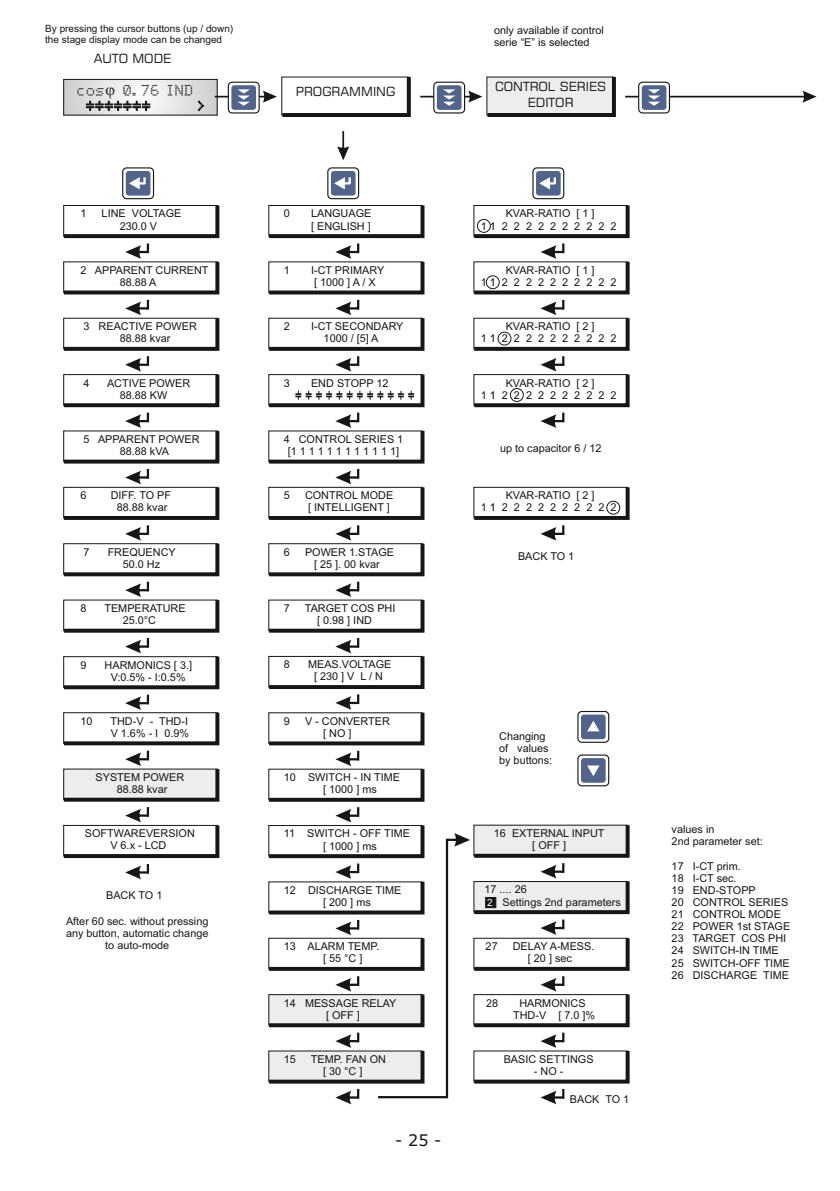
<style>
.page{position:relative;width:840px;height:1191px;background:#fff}
.page>*{position:absolute;margin:0;border:0;box-sizing:border-box;transform-origin:0 0}
.t1{font:16px "Verdana";color:#151616}
.t2{font:12.6px/15.6px "Square 721 BT";color:#151616;text-align:center}
.t3{font:12.6px "Dot Matrix";color:#151616}
.t4{font:10.8px/12.2px "Arial";color:#151616;text-align:center}
.t5{font:10px/11.2px "Arial";color:#151616}
.t6{font:10px "Arial";color:#fff}
.s1{color:#000}
</style>
<div class="page">
<svg style="left:65px;top:81px;width:150px;height:33px"></svg>
<div style="left:63px;top:79px;width:154px;height:37px;border:1px solid #151616"></div>
<svg style="left:198px;top:101px;width:6px;height:10px"></svg>
<svg style="left:637px;top:82px;width:32px;height:31px"></svg>
<svg style="left:63px;top:205px;width:157px;height:674px"></svg>
<div style="left:641px;top:85px;width:25px;height:25px;background:#52648a;border-radius:3px"></div>
<svg style="left:420px;top:76px;width:196px;height:41px"></svg>
<svg style="left:215px;top:76px;width:196px;height:41px"></svg>
<svg style="left:625px;top:89px;width:191px;height:17px"></svg>
<div style="left:331px;top:171px;width:24px;height:25px;background:#52648a;border-radius:3px"></div>
<div style="left:327px;top:167px;width:32px;height:32px;border:1px solid #151616;border-radius:4px"></div>
<svg style="left:334px;top:177px;width:16px;height:12px"></svg>
<div style="left:535px;top:171px;width:25px;height:25px;background:#52648a;border-radius:3px"></div>
<div style="left:532px;top:167px;width:32px;height:32px;border:1px solid #151616;border-radius:4px"></div>
<svg style="left:539px;top:177px;width:16px;height:12px"></svg>
<div style="left:126px;top:171px;width:24px;height:25px;background:#52648a;border-radius:3px"></div>
<div style="left:122px;top:167px;width:32px;height:32px;border:1px solid #151616;border-radius:4px"></div>
<svg style="left:129px;top:177px;width:17px;height:12px"></svg>
<svg style="left:268px;top:205px;width:362px;height:899px"></svg>
<svg style="left:337px;top:131px;width:12px;height:29px"></svg>
<svg style="left:86px;top:87px;width:64px;height:24px"></svg>
<p class="t5" style="left:45px;top:24px;width:189px">By pressing the cursor buttons (up / down) the stage display mode can be changed</p>
<p class="t2" style="left:94px;top:52px;width:79px">AUTO MODE</p>
<p class="t4" style="left:494px;top:25px;width:111px;text-align:left">only available if control serie “E” is selected</p>
<p class="t3" style="left:78px;top:85px;width:29px">cos</p>
<p class="t3" style="left:123px;top:85px;width:72px">0.76 IND</p>
<p class="t2" style="left:295px;top:85px;width:101px">PROGRAMMING</p>
<p class="t2" style="left:495px;top:80px;width:112px">CONTROL SERIES<br>EDITOR</p>
<p class="t4" style="left:80px;top:208px;width:8px">1</p>
<p class="t4" style="left:102px;top:208px;width:81px">LINE VOLTAGE<br>230.0 V</p>
<p class="t4" style="left:120px;top:265px;width:90px;text-align:left;text-indent:-39px">2 APPARENT CURRENT<br>88.88 A</p>
<p class="t4" style="left:120px;top:321px;width:79px;text-align:left;text-indent:-36px">3 REACTIVE POWER<br>88.88 kvar</p>
<p class="t4" style="left:83px;top:377px;width:8px">4</p>
<p class="t4" style="left:120px;top:377px;width:72px;text-align:left;text-indent:-13px">ACTIVE POWER<br>88.88 KW</p>
<p class="t4" style="left:83px;top:434px;width:117px">5 APPARENT POWER<br>88.88 kVA</p>
<p class="t4" style="left:80px;top:490px;width:8px">6</p>
<p class="t4" style="left:111px;top:490px;width:62px">DIFF. TO PF<br>88.88 kvar</p>
<p class="t4" style="left:83px;top:547px;width:8px">7</p>
<p class="t4" style="left:108px;top:547px;width:70px">FREQUENCY<br>50.0 Hz</p>
<p class="t4" style="left:284px;top:208px;width:8px">0</p>
<p class="t4" style="left:311px;top:208px;width:62px;text-align:left">LANGUAGE [ ENGLISH ]</p>
<p class="t4" style="left:284px;top:265px;width:8px">1</p>
<p class="t4" style="left:311px;top:265px;width:75px;text-align:left">I-CT PRIMARY [ 1000 ] A / X</p>
<p class="t4" style="left:284px;top:321px;width:8px">2</p>
<p class="t4" style="left:311px;top:321px;width:94px">I-CT SECONDARY</p>
<p class="t4" style="left:323px;top:333px;width:56px">1000 / [5] A</p>
<p class="t4" style="left:284px;top:377px;width:8px">3</p>
<p class="t4" style="left:311px;top:377px;width:79px">END STOPP 12</p>
<p class="t4" style="left:283px;top:434px;width:121px">4 CONTROL SERIES 1 [1 1 1 1 1 1 1 1 1 1 1 1]</p>
<p class="t4" style="left:284px;top:490px;width:8px">5</p>
<p class="t4" style="left:305px;top:490px;width:90px;text-align:left">CONTROL MODE [ INTELLIGENT ]</p>
<p class="t4" style="left:284px;top:547px;width:8px">6</p>
<p class="t4" style="left:305px;top:547px;width:90px">POWER 1.STAGE [ 25 ]. 00 kvar</p>
<p class="t4" style="left:480px;top:208px;width:137px">KVAR-RATIO [ 1 ]<br>1 <span class="s1">1</span> 2 2 2 2 2 2 2 2 2 2</p>
<p class="t4" style="left:480px;top:265px;width:137px">KVAR-RATIO [ 1 ]<br>1 <span class="s1">1</span> 2 2 2 2 2 2 2 2 2 2</p>
<p class="t4" style="left:480px;top:321px;width:137px">KVAR-RATIO [ 2 ]<br>1 <span class="s1">1</span> 2 2 2 2 2 2 2 2 2 2</p>
<p class="t4" style="left:480px;top:377px;width:137px">KVAR-RATIO [ 2 ]<br>1 <span class="s1">1</span> 2 2 2 2 2 2 2 2 2 2</p>
<p class="t4" style="left:500px;top:443px;width:103px">up to capacitor 6 / 12</p>
<p class="t4" style="left:480px;top:490px;width:137px">KVAR-RATIO [ 2 ]<br>1 <span class="s1">1</span> 2 2 2 2 2 2 2 2 2 2</p>
<p class="t4" style="left:517px;top:551px;width:58px">BACK TO 1</p>
<p class="t4" style="left:80px;top:603px;width:8px">8</p>
<p class="t4" style="left:123px;top:603px;width:64px;text-align:left;text-indent:-18px">TEMPERATURE<br>25.0°C</p>
<p class="t4" style="left:80px;top:659px;width:8px">9</p>
<p class="t4" style="left:105px;top:659px;width:89px">HARMONICS [ 3.]<br>V:0.5% - I:0.5%</p>
<p class="t4" style="left:80px;top:715px;width:14px">10</p>
<p class="t4" style="left:110px;top:715px;width:80px;text-align:left">THD-V - THD-I<br>V 1.6% - I 0.9%</p>
<p class="t4" style="left:95px;top:772px;width:90px">SYSTEM POWER<br>88.88 kvar</p>
<p class="t4" style="left:85px;top:828px;width:111px">SOFTWAREVERSION<br>V 6.x - LCD</p>
<p class="t4" style="left:106px;top:890px;width:58px">BACK TO 1</p>
<p class="t4" style="left:66px;top:916px;width:144px">After 60 sec. without pressing any button, automatic change to auto-mode</p>
<p class="t4" style="left:284px;top:603px;width:8px">7</p>
<p class="t4" style="left:317px;top:603px;width:80px;text-align:left;text-indent:-12px">TARGET COS PHI [ 0.98 ] IND</p>
<p class="t4" style="left:284px;top:659px;width:8px">8</p>
<p class="t4" style="left:308px;top:659px;width:85px">MEAS.VOLTAGE [ 230 ] V L / N</p>
<p class="t4" style="left:284px;top:716px;width:8px">9</p>
<p class="t4" style="left:323px;top:716px;width:68px;text-align:left;text-indent:-18px">V - CONVERTER [ NO ]</p>
<p class="t4" style="left:323px;top:772px;width:78px;text-align:left;text-indent:-39px">10 SWITCH - IN TIME [ 1000 ] ms</p>
<p class="t4" style="left:284px;top:828px;width:128px">11 SWITCH - OFF TIME [ 1000 ] ms</p>
<p class="t4" style="left:323px;top:885px;width:80px;text-align:left;text-indent:-39px">12 DISCHARGE TIME [ 200 ] ms</p>
<p class="t4" style="left:323px;top:941px;width:58px;text-align:left;text-indent:-39px">13 ALARM TEMP. [ 55 °C ]</p>
<p class="t4" style="left:284px;top:997px;width:114px">14 MESSAGE RELAY [ OFF ]</p>
<p class="t4" style="left:284px;top:1054px;width:14px">15</p>
<p class="t4" style="left:323px;top:1054px;width:64px;text-align:left;text-indent:-12px">TEMP. FAN ON [ 30 °C ]</p>
<p class="t4" style="left:499px;top:730px;width:55px;text-align:left">Changing of values by buttons:</p>
<p class="t4" style="left:493px;top:828px;width:112px">16 EXTERNAL INPUT [ OFF ]</p>
<p class="t4" style="left:502px;top:884px;width:120px;text-align:left;text-indent:-18px">17 .... 26<br>Settings 2nd parameters</p>
<p class="t4" style="left:485px;top:941px;width:14px">27</p>
<p class="t4" style="left:527px;top:941px;width:68px;text-align:left;text-indent:-15px">DELAY A-MESS. [ 20 ] sec</p>
<p class="t6" style="left:487px;top:899px;width:7px">2</p>
<p class="t4" style="left:486px;top:997px;width:14px">28</p>
<p class="t4" style="left:513px;top:997px;width:83px">HARMONICS<br>THD-V [ 7.0 ]%</p>
<p class="t4" style="left:503px;top:1054px;width:91px">BASIC SETTINGS</p>
<p class="t4" style="left:533px;top:1066px;width:31px">- NO -</p>
<p class="t4" style="left:569px;top:1093px;width:61px">BACK TO 1</p>
<h1 class="t1" style="left:395px;top:1133px;width:48px">- 25 -</h1>
<p class="t4" style="left:671px;top:824px;width:92px;text-align:left">values in<br>2nd parameter set:</p>
<p class="t4" style="left:671px;top:860px;width:120px;text-align:left">17 I-CT prim.<br>18 I-CT sec.<br>19 END-STOPP<br>20 CONTROL SERIES<br>21 CONTROL MODE<br>22 POWER 1st STAGE<br>23 TARGET COS PHI<br>24 SWITCH-IN TIME<br>25 SWITCH-OFF TIME<br>26 DISCHARGE TIME</p>
</div>
